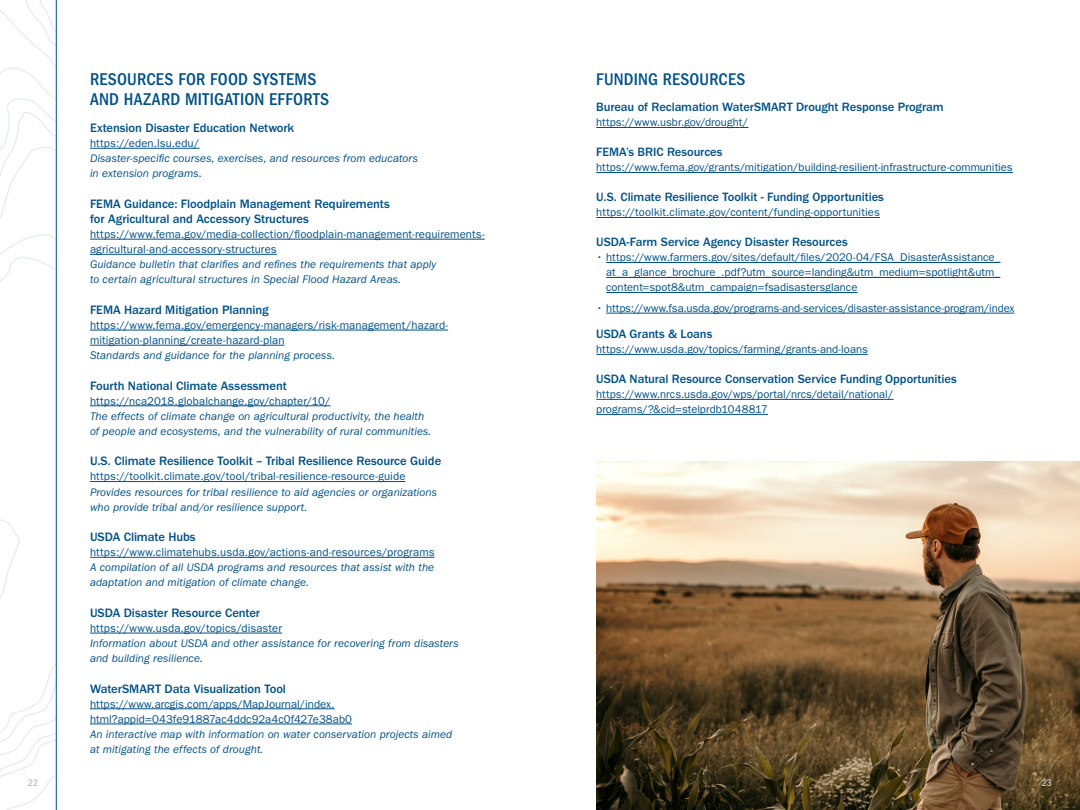
<style>
.page{position:relative;width:1080px;height:810px;background:#fff}
.page>*{position:absolute;margin:0;border:0;box-sizing:border-box;transform-origin:0 0}
.t1{font:500 condensed 17.62px/20.2px "ITC Franklin Gothic Std";letter-spacing:.01em;color:#005187}
.t2{font:500 condensed 17.5px "ITC Franklin Gothic Std";letter-spacing:.01em;color:#005187}
.t3{font:500 12.62px/15.1px "ITC Franklin Gothic Std";letter-spacing:-.005em;color:#005187}
.t4{font:500 12.5px "ITC Franklin Gothic Std";letter-spacing:-.005em;color:#005187}
.t5{font:italic 11.38px/15.1px "ITC Franklin Gothic Std";letter-spacing:.005em;color:#005187}
.t6{font:11.38px/15.1px "ITC Franklin Gothic Std";letter-spacing:.01em;color:#005187}
.t7{font:11.25px/15px "ITC Franklin Gothic Std";color:#005187;text-align:justify}
.t8{font:500 condensed 10px "ITC Franklin Gothic Std";color:#c1c2c4}
.s1{font-style:normal}
.s2{font-style:italic}
</style>
<div class="page">
<hr style="left:90px;top:148px;width:110px;height:1px;background:#005187">
<hr style="left:90px;top:239px;width:395px;height:1px;background:#005187">
<hr style="left:90px;top:254px;width:187px;height:1px;background:#005187">
<hr style="left:90px;top:330px;width:358px;height:1px;background:#005187">
<hr style="left:90px;top:345px;width:195px;height:1px;background:#005187">
<hr style="left:90px;top:406px;width:241px;height:1px;background:#005187">
<hr style="left:90px;top:481px;width:315px;height:1px;background:#005187">
<hr style="left:90px;top:557px;width:345px;height:1px;background:#005187">
<hr style="left:90px;top:633px;width:192px;height:1px;background:#005187">
<hr style="left:90px;top:709px;width:245px;height:1px;background:#005187">
<hr style="left:90px;top:724px;width:262px;height:1px;background:#005187">
<hr style="left:596px;top:127px;width:152px;height:1px;background:#005187">
<hr style="left:596px;top:172px;width:417px;height:1px;background:#005187">
<hr style="left:596px;top:217px;width:284px;height:1px;background:#005187">
<hr style="left:606px;top:262px;width:394px;height:1px;background:#005187">
<hr style="left:606px;top:277px;width:394px;height:1px;background:#005187">
<hr style="left:606px;top:292px;width:251px;height:1px;background:#005187">
<hr style="left:606px;top:313px;width:408px;height:1px;background:#005187">
<hr style="left:596px;top:354px;width:272px;height:1px;background:#005187">
<hr style="left:596px;top:399px;width:298px;height:1px;background:#005187">
<hr style="left:596px;top:414px;width:172px;height:1px;background:#005187">
<svg style="left:0;top:0;width:56px;height:405px"></svg>
<svg style="left:0;top:405px;width:56px;height:405px"></svg>
<hr style="left:56px;top:0;width:1px;height:810px;background:#005187">
<img style="left:596px;top:462px;width:484px;height:348px">
<p class="t8" style="left:28px;top:777px;width:12px">22</p>
<h2 class="t1" style="left:90px;top:69px;width:241px">RESOURCES FOR FOOD SYSTEMS<br>AND HAZARD MITIGATION EFFORTS</h2>
<p class="t3" style="left:90px;top:120px;width:206px">Extension Disaster Education Network</p>
<p class="t5" style="left:90px;top:136px;width:329px"><span class="s1">https://eden.lsu.edu/<br></span>Disaster-specific courses, exercises, and resources from educators in extension programs.</p>
<p class="t3" style="left:90px;top:196px;width:301px">FEMA Guidance: Floodplain Management Requirements for Agricultural and Accessory Structures</p>
<p class="t5" style="left:90px;top:227px;width:396px"><span class="s1">https://www.fema.gov/media-collection/floodplain-management-requirements&shy;agricultural-and-accessory-structures<br></span>Guidance bulletin that clarifies and refines the requirements that apply<br>to certain agricultural structures in Special Flood Hazard Areas.</p>
<p class="t3" style="left:90px;top:302px;width:180px">FEMA Hazard Mitigation Planning</p>
<p class="t6" style="left:90px;top:318px;width:360px">https://www.fema.gov/emergency-managers/risk-management/hazard&shy;mitigation-planning/create-hazard-plan<br><span class="s2">Standards and guidance for the planning process.</span></p>
<p class="t3" style="left:90px;top:378px;width:198px">Fourth National Climate Assessment</p>
<p class="t5" style="left:90px;top:393px;width:343px"><span class="s1">https://nca2018.globalchange.gov/chapter/10/<br></span>The effects of climate change on agricultural productivity, the health of people and ecosystems, and the vulnerability of rural communities.</p>
<p class="t3" style="left:90px;top:454px;width:353px">U.S. Climate Resilience Toolkit – Tribal Resilience Resource Guide</p>
<p class="t5" style="left:90px;top:469px;width:349px"><span class="s1">https://toolkit.climate.gov/tool/tribal-resilience-resource-guide<br></span>Provides resources for tribal resilience to aid agencies or organizations who provide tribal and/or resilience support.</p>
<p class="t3" style="left:90px;top:529px;width:107px">USDA Climate Hubs</p>
<p class="t5" style="left:90px;top:545px;width:346px;text-align:justify"><span class="s1">https://www.climatehubs.usda.gov/actions-and-resources/programs </span>A compilation of all USDA programs and resources that assist with the adaptation and mitigation of climate change.</p>
<p class="t3" style="left:90px;top:605px;width:172px">USDA Disaster Resource Center</p>
<p class="t5" style="left:90px;top:621px;width:370px"><span class="s1">https://www.usda.gov/topics/disaster<br></span>Information about USDA and other assistance for recovering from disasters and building resilience.</p>
<p class="t3" style="left:90px;top:681px;width:198px">WaterSMART Data Visualization Tool</p>
<p class="t5" style="left:90px;top:696px;width:364px"><span class="s1">https://www.arcgis.com/apps/MapJournal/index. html?appid=043fe91887ac4ddc92a4c0f427e38ab0<br></span>An interactive map with information on water conservation projects aimed at mitigating the effects of drought.</p>
<h2 class="t2" style="left:596px;top:69px;width:151px">FUNDING RESOURCES</h2>
<p class="t4" style="left:596px;top:100px;width:349px">Bureau of Reclamation WaterSMART Drought Response Program</p>
<p class="t7" style="left:596px;top:115px;width:154px">https://www.usbr.gov/drought/</p>
<p class="t4" style="left:596px;top:145px;width:128px">FEMA’s BRIC Resources</p>
<p class="t7" style="left:596px;top:160px;width:418px">https://www.fema.gov/grants/mitigation/building-resilient-infrastructure-communities</p>
<p class="t4" style="left:596px;top:190px;width:289px">U.S. Climate Resilience Toolkit - Funding Opportunities</p>
<p class="t7" style="left:596px;top:205px;width:285px">https://toolkit.climate.gov/content/funding-opportunities</p>
<p class="t4" style="left:596px;top:235px;width:253px">USDA-Farm Service Agency Disaster Resources</p>
<p class="t7" style="left:606px;top:250px;width:396px;text-indent:-10px">• https://www.farmers.gov/sites/default/files/2020-04/FSA_DisasterAssistance_ at_a_glance_brochure_.pdf?utm_source=landing&amp;utm_medium=spotlight&amp;utm_ content=spot8&amp;utm_campaign=fsadisastersglance</p>
<p class="t7" style="left:596px;top:301px;width:420px">• https://www.fsa.usda.gov/programs-and-services/disaster-assistance-program/index</p>
<p class="t4" style="left:596px;top:327px;width:118px">USDA Grants &amp; Loans</p>
<p class="t7" style="left:596px;top:342px;width:273px">https://www.usda.gov/topics/farming/grants-and-loans</p>
<p class="t4" style="left:596px;top:372px;width:362px">USDA Natural Resource Conservation Service Funding Opportunities</p>
<p class="t7" style="left:596px;top:387px;width:299px">https://www.nrcs.usda.gov/wps/portal/nrcs/detail/national/ programs/?&amp;cid=stelprdb1048817</p>
<p class="t8" style="left:1042px;top:777px;width:12px">23</p>
</div>
